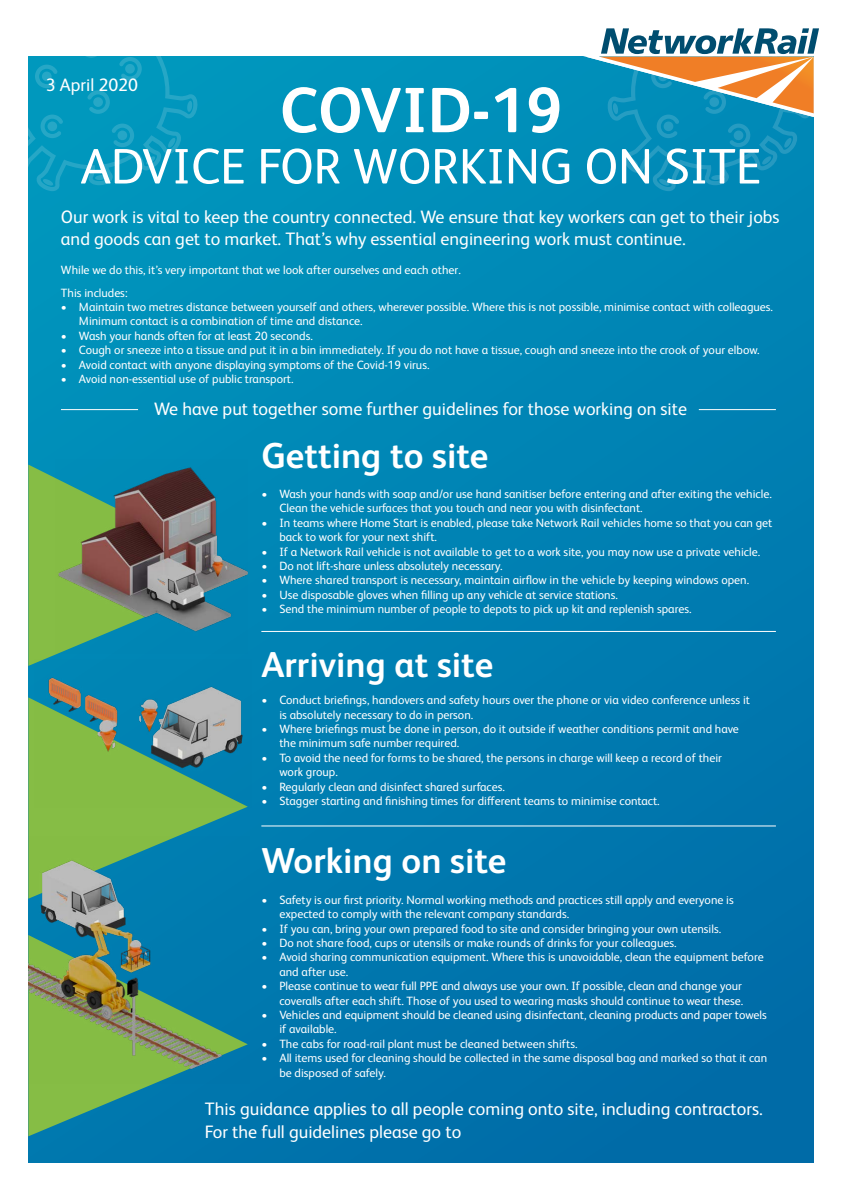
<style>
.page{position:relative;width:842px;height:1191px;background:#fff}
.page>*{position:absolute;margin:0;border:0;box-sizing:border-box;transform-origin:0 0}
.t1{font:700 64px "Network Rail Sans";color:#fff}
.t2{font:50px "Network Rail Sans";color:#fff}
.t3{font:700 36px "Network Rail Sans";color:#fff}
.t4{font:18px/21.6px "Network Rail Sans";color:#fff}
.t5{font:12px/14.4px "Network Rail Sans";color:#fff}
</style>
<div class="page">
<div style="left:28px;top:57px;width:786px;height:1105px;background:linear-gradient(to bottom,#0093bc,#006ca8)"></div>
<svg style="left:28px;top:56px;width:170px;height:135px;background:#0699be"></svg>
<svg style="left:578px;top:28px;width:241px;height:163px;background:#4d9aad"></svg>
<svg style="left:28px;top:464px;width:220px;height:202px;background:#64af60"></svg>
<svg style="left:28px;top:697px;width:220px;height:139px;background:#71b355"></svg>
<svg style="left:28px;top:1083px;width:220px;height:53px;background:#278b8f"></svg>
<img style="left:35px;top:660px;width:217px;height:147px">
<img style="left:28px;top:836px;width:221px;height:247px">
<img style="left:55px;top:460px;width:193px;height:193px">
<hr style="left:261px;top:631px;width:515px;height:1px;background:#fff">
<hr style="left:699px;top:409px;width:77px;height:1px;background:#fff">
<hr style="left:61px;top:409px;width:77px;height:1px;background:#fff">
<hr style="left:261px;top:825px;width:515px;height:1px;background:#fff">
<h3 class="t4" style="left:46px;top:73px;width:94px">3 April 2020</h3>
<h1 class="t1" style="left:280px;top:67px;width:284px">COVID-19</h1>
<h2 class="t2" style="left:81px;top:133px;width:682px">ADVICE FOR WORKING ON SITE</h2>
<h3 class="t4" style="left:61px;top:205px;width:720px">Our work is vital to keep the country connected. We ensure that key workers can get to their jobs and goods can get to market. That’s why essential engineering work must continue.</h3>
<p class="t5" style="left:61px;top:257px;width:401px;line-height:22.9px">While we do this, it’s very important that we look after ourselves and each other.<br>This includes:</p>
<p class="t5" style="left:79px;top:299px;width:696px;text-indent:-18px">• Maintain two metres distance between yourself and others, wherever possible. Where this is not possible, minimise contact with colleagues.<br>Minimum contact is a combination of time and distance.</p>
<p class="t5" style="left:61px;top:328px;width:253px">• Wash your hands often for at least 20 seconds.</p>
<p class="t5" style="left:61px;top:342px;width:700px">• Cough or sneeze into a tissue and put it in a bin immediately. If you do not have a tissue, cough and sneeze into the crook of your elbow.</p>
<p class="t5" style="left:61px;top:356px;width:370px">• Avoid contact with anyone displaying symptoms of the Covid-19 virus.</p>
<p class="t5" style="left:61px;top:371px;width:234px">• Avoid non-essential use of public transport.</p>
<h3 class="t4" style="left:154px;top:397px;width:534px">We have put together some further guidelines for those working on site</h3>
<h3 class="t3" style="left:261px;top:431px;width:229px">Getting to site</h3>
<p class="t5" style="left:279px;top:486px;width:494px;text-indent:-18px">• Wash your hands with soap and/or use hand sanitiser before entering and after exiting the vehicle.<br>Clean the vehicle surfaces that you touch and near you with disinfectant.</p>
<p class="t5" style="left:279px;top:515px;width:494px;text-indent:-18px">• In teams where Home Start is enabled, please take Network Rail vehicles home so that you can get back to work for your next shift.</p>
<p class="t5" style="left:261px;top:544px;width:500px">• If a Network Rail vehicle is not available to get to a work site, you may now use a private vehicle.</p>
<p class="t5" style="left:261px;top:558px;width:243px">• Do not lift-share unless absolutely necessary.</p>
<p class="t5" style="left:261px;top:572px;width:489px">• Where shared transport is necessary, maintain airflow in the vehicle by keeping windows open.</p>
<p class="t5" style="left:261px;top:587px;width:358px">• Use disposable gloves when filling up any vehicle at service stations.</p>
<p class="t5" style="left:261px;top:601px;width:432px">• Send the minimum number of people to depots to pick up kit and replenish spares.</p>
<h3 class="t3" style="left:261px;top:640px;width:233px">Arriving at site</h3>
<p class="t5" style="left:279px;top:692px;width:472px;text-indent:-18px">• Conduct briefings, handovers and safety hours over the phone or via video conference unless it is absolutely necessary to do in person.</p>
<p class="t5" style="left:279px;top:721px;width:461px;text-indent:-18px">• Where briefings must be done in person, do it outside if weather conditions permit and have the minimum safe number required.</p>
<p class="t5" style="left:279px;top:750px;width:444px;text-indent:-18px">• To avoid the need for forms to be shared, the persons in charge will keep a record of their work group.</p>
<p class="t5" style="left:261px;top:778px;width:245px">• Regularly clean and disinfect shared surfaces.</p>
<p class="t5" style="left:261px;top:793px;width:400px">• Stagger starting and finishing times for different teams to minimise contact.</p>
<h3 class="t3" style="left:261px;top:836px;width:247px">Working on site</h3>
<p class="t5" style="left:279px;top:892px;width:456px;text-indent:-18px">• Safety is our first priority. Normal working methods and practices still apply and everyone is expected to comply with the relevant company standards.</p>
<p class="t5" style="left:261px;top:920px;width:461px">• If you can, bring your own prepared food to site and consider bringing your own utensils.</p>
<p class="t5" style="left:261px;top:935px;width:417px">• Do not share food, cups or utensils or make rounds of drinks for your colleagues.</p>
<p class="t5" style="left:279px;top:949px;width:486px;text-indent:-18px">• Avoid sharing communication equipment. Where this is unavoidable, clean the equipment before and after use.</p>
<p class="t5" style="left:261px;top:978px;width:483px;text-align:right">• Please continue to wear full PPE and always use your own. If possible, clean and change your coveralls after each shift. Those of you used to wearing masks should continue to wear these.</p>
<p class="t5" style="left:279px;top:1007px;width:489px;text-indent:-18px">• Vehicles and equipment should be cleaned using disinfectant, cleaning products and paper towels if available.</p>
<p class="t5" style="left:261px;top:1036px;width:318px">• The cabs for road-rail plant must be cleaned between shifts.</p>
<p class="t5" style="left:279px;top:1050px;width:489px;text-indent:-18px">• All items used for cleaning should be collected in the same disposal bag and marked so that it can be disposed of safely.</p>
<h3 class="t4" style="left:205px;top:1097px;width:559px">This guidance applies to all people coming onto site, including contractors.</h3>
<h3 class="t4" style="left:205px;top:1119px;width:258px">For the full guidelines please go to</h3>
</div>
